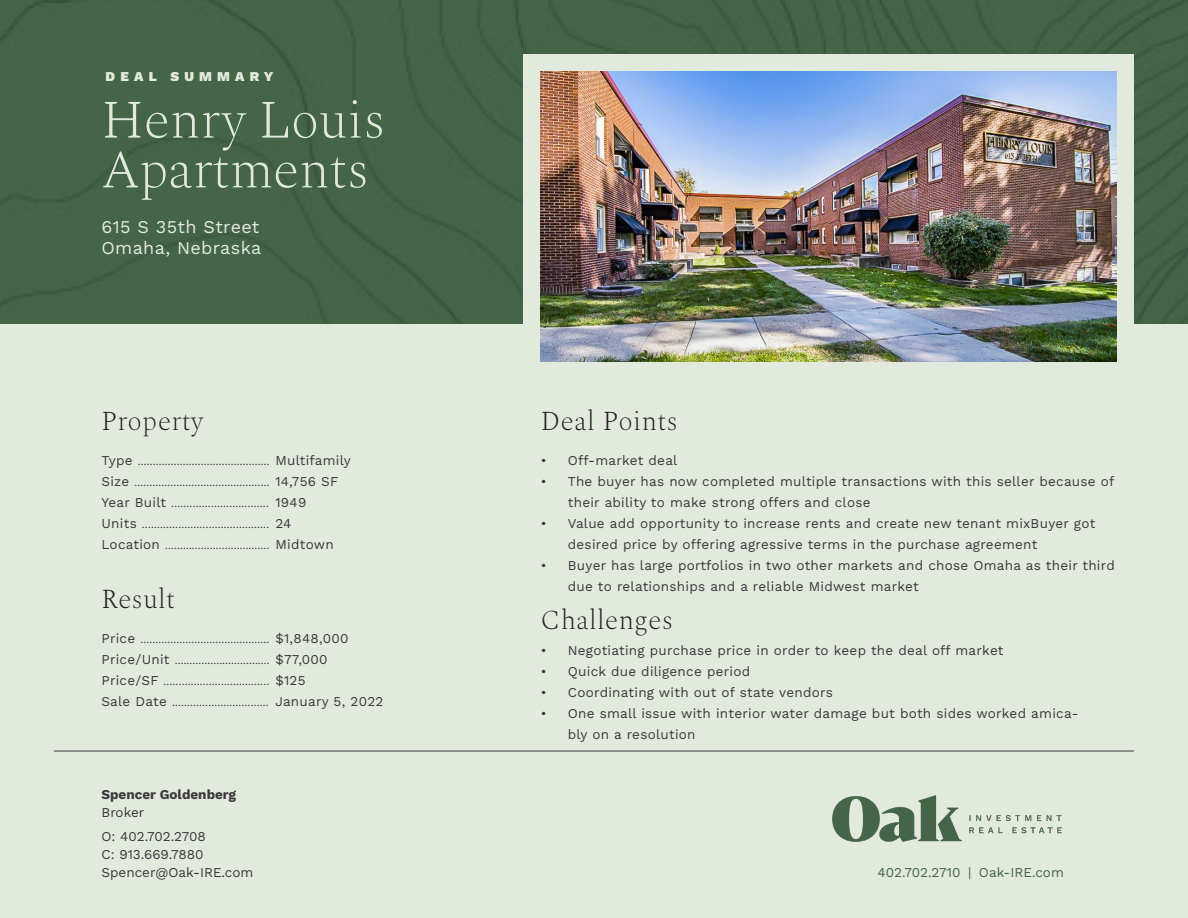
<style>
.page{position:relative;width:1188px;height:918px;background:#e2eadd}
.page>*{position:absolute;margin:0;border:0;box-sizing:border-box;transform-origin:0 0}
.t1{font:200 54px/49.8px "Spectral";color:#e2eadd}
.t2{font:200 27px "Spectral";letter-spacing:.02em;color:#231f20}
.t3{font:18px/21px "Work Sans";letter-spacing:.02em;color:#e2eadd}
.t4{font:13.5px/21px "Work Sans";letter-spacing:.02em;color:#3a383c}
.t5{font:13.5px/18px "Work Sans";color:#3a383c}
.t6{font:13.5px "Work Sans";color:#446546}
.t7{font:13.5px "Work Sans";letter-spacing:.385em;color:#e2eadd}
.t8{font:10.5px "Work Sans";color:#3a383c}
.s1{font-size:13.5px}
</style>
<div class="page">
<div style="left:0;top:0;width:1188px;height:324px;background:#456547"></div>
<hr style="left:54px;top:751px;width:1080px;height:1px;background:#3a383c">
<div style="left:524px;top:54px;width:610px;height:308px;background:#e2eadd"></div>
<img style="left:832px;top:795px;width:229px;height:46px">
<img style="left:541px;top:72px;width:576px;height:290px">
<p class="t7" style="left:106px;top:66px;width:169px">DEAL SUMMARY</p>
<p class="t1" style="left:102px;top:91px;width:285px">Henry Louis<br>Apartments</p>
<p class="t3" style="left:102px;top:215px;width:161px">615 S 35th Street<br>Omaha, Nebraska</p>
<p class="t2" style="left:102px;top:402px;width:103px">Property</p>
<p class="t4" style="left:275px;top:450px;width:77px">Multifamily</p>
<p class="t4" style="left:275px;top:471px;width:65px">14,756 SF</p>
<p class="t4" style="left:275px;top:492px;width:32px">1949</p>
<p class="t4" style="left:275px;top:513px;width:17px">24</p>
<p class="t4" style="left:275px;top:534px;width:60px">Midtown</p>
<p class="t8" style="left:102px;top:454px;width:170px"><span class="s1">Type</span> ............................................</p>
<p class="t8" style="left:102px;top:475px;width:169px"><span class="s1">Size</span> .............................................</p>
<p class="t8" style="left:102px;top:496px;width:169px"><span class="s1">Year Built</span> ................................</p>
<p class="t8" style="left:102px;top:517px;width:169px"><span class="s1">Units</span> ..........................................</p>
<p class="t8" style="left:102px;top:538px;width:169px"><span class="s1">Location</span> ...................................</p>
<p class="t2" style="left:102px;top:580px;width:75px">Result</p>
<p class="t4" style="left:275px;top:627px;width:75px">$1,848,000 $77,000</p>
<p class="t4" style="left:275px;top:669px;width:32px">$125</p>
<p class="t4" style="left:275px;top:690px;width:109px">January 5, 2022</p>
<p class="t8" style="left:102px;top:632px;width:169px"><span class="s1">Price</span> ...........................................</p>
<p class="t8" style="left:102px;top:653px;width:170px"><span class="s1">Price/Unit</span> ................................</p>
<p class="t8" style="left:102px;top:674px;width:169px"><span class="s1">Price/SF</span> ...................................</p>
<p class="t8" style="left:102px;top:695px;width:169px"><span class="s1">Sale Date</span> ................................</p>
<p class="t5" style="left:102px;top:785px;width:136px">Spencer Goldenberg</p>
<p class="t4" style="left:102px;top:802px;width:44px">Broker</p>
<p class="t5" style="left:102px;top:827px;width:153px">O: 402.702.2708<br>C: 913.669.7880<br>Spencer@Oak-IRE.com</p>
<p class="t2" style="left:541px;top:402px;width:139px">Deal Points</p>
<p class="t4" style="left:541px;top:450px;width:138px">• Off-market deal</p>
<p class="t4" style="left:568px;top:471px;width:548px;text-indent:-27px">• The buyer has now completed multiple transactions with this seller because of their ability to make strong offers and close</p>
<p class="t4" style="left:568px;top:513px;width:529px;text-indent:-27px">• Value add opportunity to increase rents and create new tenant mixBuyer got desired price by offering agressive terms in the purchase agreement</p>
<p class="t4" style="left:568px;top:555px;width:549px;text-indent:-27px">• Buyer has large portfolios in two other markets and chose Omaha as their third due to relationships and a reliable Midwest market</p>
<p class="t2" style="left:541px;top:600px;width:134px">Challenges</p>
<p class="t4" style="left:541px;top:639px;width:464px">• Negotiating purchase price in order to keep the deal off market</p>
<p class="t4" style="left:541px;top:660px;width:211px">• Quick due diligence period</p>
<p class="t4" style="left:541px;top:681px;width:294px">• Coordinating with out of state vendors</p>
<p class="t4" style="left:568px;top:702px;width:512px;text-indent:-27px">• One small issue with interior water damage but both sides worked amica&shy;bly on a resolution</p>
<p class="t6" style="left:878px;top:862px;width:188px">402.702.2710 | Oak-IRE.com</p>
</div>
